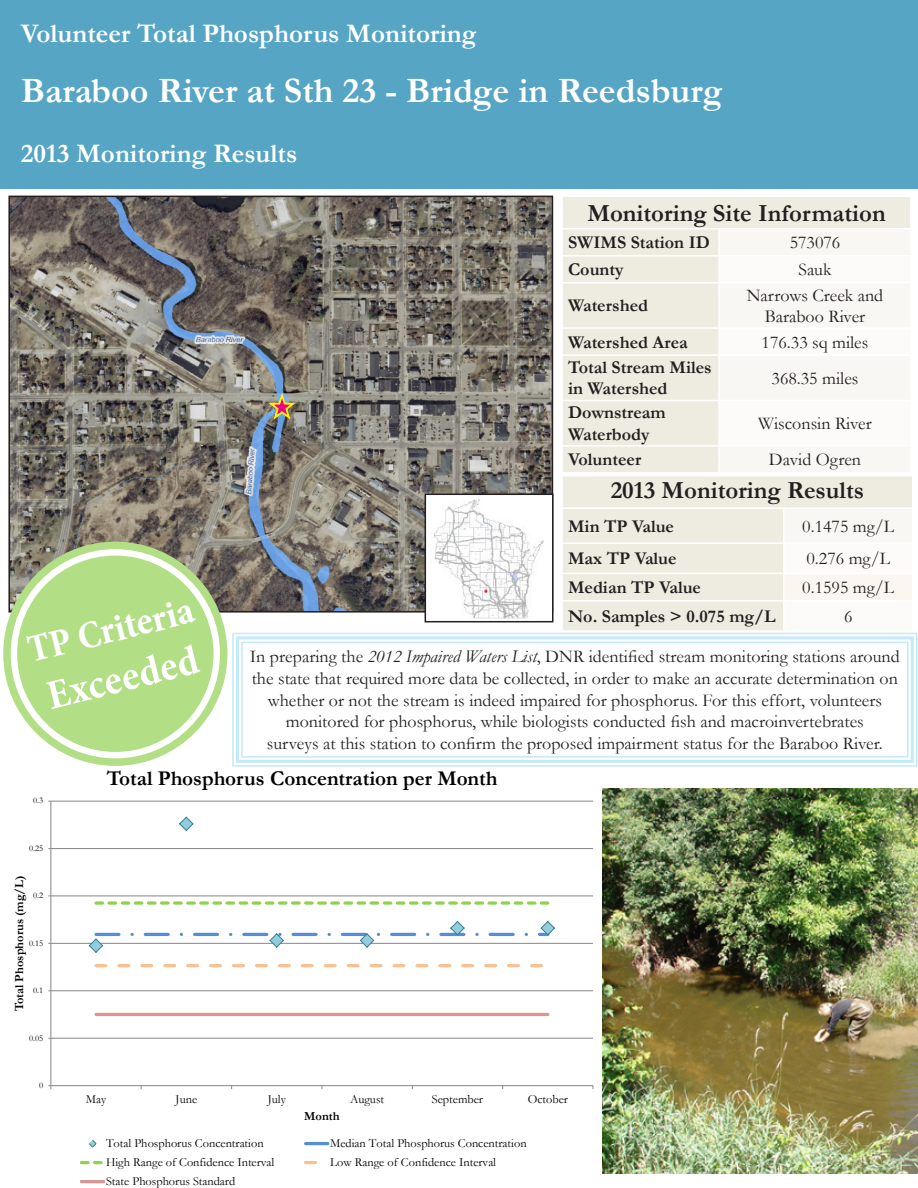
<style>
.page{position:relative;width:918px;height:1188px;background:#fff}
.page>*{position:absolute;margin:0;border:0;box-sizing:border-box;transform-origin:0 0}
.t1{font:700 condensed 42px "Minion Pro";color:#fff}
.t2{font:700 condensed 39px "Minion Pro";color:#fff}
.t3{font:700 36px "Garamond";color:#fff}
.t4{font:700 27px "Garamond";color:#fff}
.t5{font:700 24.75px "Garamond";color:#231f20}
.t6{font:700 21.15px "Garamond";color:#000}
.t7{font:18px/21.6px "Garamond";color:#231f20;text-align:center}
.t8{font:700 18px/21.6px "Garamond";color:#231f20}
.t9{font:12.3px "Garamond";color:#000}
.t10{font:700 12.3px "Garamond";color:#000}
.t11{font:8.7px "Garamond";color:#000}
.s1{font-style:italic}
</style>
<div class="page">
<img style="left:11px;top:199px;width:539px;height:411px">
<img style="left:428px;top:497px;width:122px;height:122px">
<div style="left:425px;top:494px;width:129px;height:128px;border:2px solid #231f20"></div>
<div style="left:0;top:0;width:918px;height:189px;background:#56a5c4"></div>
<div style="left:563px;top:197px;width:347px;height:275px;background:#eeece1"></div>
<div style="left:720px;top:229px;width:190px;height:243px;background:#f8f7f3"></div>
<svg style="left:720px;top:256px;width:190px;height:189px"></svg>
<hr style="left:561px;top:228px;width:158px;height:1px;background:#fff">
<hr style="left:719px;top:228px;width:193px;height:1px;background:#fff">
<hr style="left:718px;top:229px;width:2px;height:26px;background:#fff">
<hr style="left:561px;top:255px;width:158px;height:1px;background:#fff">
<hr style="left:719px;top:255px;width:193px;height:1px;background:#fff">
<hr style="left:718px;top:256px;width:2px;height:26px;background:#fff">
<hr style="left:561px;top:282px;width:158px;height:1px;background:#fff">
<hr style="left:719px;top:282px;width:193px;height:1px;background:#fff">
<hr style="left:718px;top:283px;width:2px;height:44px;background:#fff">
<hr style="left:561px;top:327px;width:158px;height:2px;background:#fff">
<hr style="left:719px;top:327px;width:193px;height:2px;background:#fff">
<hr style="left:718px;top:329px;width:2px;height:25px;background:#fff">
<hr style="left:561px;top:354px;width:158px;height:2px;background:#fff">
<hr style="left:719px;top:354px;width:193px;height:2px;background:#fff">
<hr style="left:718px;top:356px;width:2px;height:44px;background:#fff">
<hr style="left:561px;top:400px;width:158px;height:1px;background:#fff">
<hr style="left:719px;top:400px;width:193px;height:1px;background:#fff">
<hr style="left:718px;top:401px;width:2px;height:44px;background:#fff">
<hr style="left:561px;top:445px;width:158px;height:2px;background:#fff">
<hr style="left:719px;top:445px;width:193px;height:2px;background:#fff">
<hr style="left:718px;top:447px;width:2px;height:25px;background:#fff">
<div style="left:562px;top:476px;width:351px;height:32px;background:#eeece1"></div>
<svg style="left:563px;top:509px;width:349px;height:121px"></svg>
<hr style="left:561px;top:475px;width:223px;height:2px;background:#fff">
<hr style="left:561px;top:477px;width:2px;height:30px;background:#fff">
<hr style="left:784px;top:475px;width:129px;height:2px;background:#fff">
<hr style="left:912px;top:477px;width:1px;height:30px;background:#fff">
<hr style="left:561px;top:507px;width:223px;height:2px;background:#fff">
<hr style="left:784px;top:507px;width:129px;height:2px;background:#fff">
<hr style="left:51px;top:1038px;width:542px;height:1px;background:#868686">
<hr style="left:51px;top:990px;width:542px;height:1px;background:#868686">
<hr style="left:51px;top:943px;width:542px;height:1px;background:#868686">
<hr style="left:51px;top:896px;width:542px;height:1px;background:#868686">
<hr style="left:51px;top:848px;width:542px;height:1px;background:#868686">
<hr style="left:51px;top:801px;width:542px;height:1px;background:#868686">
<hr style="left:51px;top:801px;width:1px;height:285px;background:#868686">
<hr style="left:51px;top:1085px;width:542px;height:1px;background:#868686">
<svg style="left:96px;top:901px;width:452px;height:4px"></svg>
<svg style="left:96px;top:964px;width:447px;height:3px"></svg>
<hr style="left:96px;top:1013px;width:452px;height:3px;background:#d99694">
<svg style="left:179px;top:816px;width:15px;height:15px"></svg>
<svg style="left:89px;top:921px;width:466px;height:32px"></svg>
<svg style="left:88px;top:1139px;width:9px;height:9px"></svg>
<svg style="left:306px;top:1142px;width:22px;height:3px"></svg>
<svg style="left:81px;top:1161px;width:22px;height:3px"></svg>
<svg style="left:306px;top:1161px;width:11px;height:3px"></svg>
<hr style="left:81px;top:1180px;width:23px;height:3px;background:#d99694">
<svg style="left:266px;top:393px;width:32px;height:28px"></svg>
<svg style="left:7px;top:545px;width:217px;height:217px"></svg>
<div style="left:3px;top:542px;width:224px;height:224px;border:8px solid #b2df85;border-radius:50%"></div>
<div style="left:18px;top:556px;width:195px;height:195px;background:#b2df85;border-radius:50%"></div>
<svg style="left:232px;top:632px;width:686px;height:135px"></svg>
<div style="left:236px;top:636px;width:678px;height:127px;border:3px solid #c3e9fa"></div>
<div style="left:241px;top:642px;width:668px;height:116px;border:2px solid #c3e9fa"></div>
<img style="left:603px;top:788px;width:315px;height:386px">
<p class="t4" style="left:21px;top:15px;width:457px">Volunteer Total Phosphorus Monitoring</p>
<p class="t3" style="left:21px;top:66px;width:703px">Baraboo River at Sth 23 - Bridge in Reedsburg</p>
<p class="t4" style="left:21px;top:135px;width:278px">2013 Monitoring Results</p>
<p class="t5" style="left:587px;top:196px;width:300px">Monitoring Site Information</p>
<p class="t8" style="left:568px;top:232px;width:143px">SWIMS Station ID</p>
<p class="t7" style="left:790px;top:231px;width:52px">573076</p>
<p class="t8" style="left:568px;top:259px;width:57px">County</p>
<p class="t7" style="left:798px;top:258px;width:35px">Sauk</p>
<p class="t8" style="left:568px;top:295px;width:81px">Watershed</p>
<p class="t7" style="left:747px;top:284px;width:138px">Narrows Creek and<br>Baraboo River</p>
<p class="t8" style="left:568px;top:331px;width:121px">Watershed Area</p>
<p class="t7" style="left:762px;top:331px;width:108px">176.33 sq miles</p>
<p class="t8" style="left:568px;top:356px;width:145px">Total Stream Miles in Watershed</p>
<p class="t7" style="left:772px;top:367px;width:88px">368.35 miles</p>
<p class="t8" style="left:568px;top:402px;width:99px">Downstream</p>
<p class="t8" style="left:568px;top:423px;width:83px">Waterbody</p>
<p class="t7" style="left:758px;top:412px;width:115px">Wisconsin River</p>
<p class="t8" style="left:568px;top:449px;width:75px">Volunteer</p>
<p class="t7" style="left:769px;top:448px;width:94px">David Ogren</p>
<p class="t5" style="left:611px;top:473px;width:255px">2013 Monitoring Results</p>
<p class="t8" style="left:568px;top:515px;width:107px">Min TP Value</p>
<p class="t7" style="left:802px;top:515px;width:93px">0.1475 mg/L</p>
<p class="t8" style="left:568px;top:548px;width:110px">Max TP Value</p>
<p class="t7" style="left:807px;top:547px;width:85px">0.276 mg/L</p>
<p class="t8" style="left:568px;top:577px;width:134px">Median TP Value</p>
<p class="t7" style="left:802px;top:576px;width:93px">0.1595 mg/L</p>
<p class="t8" style="left:568px;top:605px;width:209px">No. Samples &gt; 0.075 mg/L</p>
<p class="t7" style="left:844px;top:605px;width:10px">6</p>
<p class="t2" style="left:22px;top:624px;width:171px;rotate:-14deg">TP Criteria</p>
<p class="t1" style="left:41px;top:668px;width:156px;rotate:-14deg">Exceeded</p>
<p class="t7" style="left:250px;top:646px;width:651px">In preparing the <span class="s1">2012 Impaired Waters List</span>, DNR identified stream monitoring stations around the state that required more data be collected, in order to make an accurate determination on whether or not the stream is indeed impaired for phosphorus. For this effort, volunteers</p>
<p class="t7" style="left:286px;top:710px;width:579px">monitored for phosphorus, while biologists conducted fish and macroinvertebrates</p>
<p class="t7" style="left:267px;top:732px;width:618px">surveys at this station to confirm the proposed impairment status for the Baraboo River.</p>
<p class="t11" style="left:33px;top:795px;width:12px">0.3</p>
<p class="t11" style="left:29px;top:842px;width:16px">0.25</p>
<p class="t10" style="left:11px;top:1011px;width:137px;rotate:-90deg">Total Phosphorus (mg/L)</p>
<p class="t11" style="left:33px;top:890px;width:12px">0.2</p>
<p class="t11" style="left:29px;top:937px;width:16px">0.15</p>
<p class="t11" style="left:33px;top:985px;width:12px">0.1</p>
<p class="t11" style="left:29px;top:1032px;width:16px">0.05</p>
<p class="t11" style="left:39px;top:1079px;width:6px">0</p>
<p class="t6" style="left:107px;top:763px;width:392px">Total Phosphorus Concentration per Month</p>
<p class="t9" style="left:86px;top:1091px;width:22px">May</p>
<p class="t9" style="left:176px;top:1091px;width:23px">June</p>
<p class="t9" style="left:268px;top:1091px;width:20px">July</p>
<p class="t9" style="left:350px;top:1091px;width:36px">August</p>
<p class="t9" style="left:432px;top:1091px;width:53px">September</p>
<p class="t9" style="left:528px;top:1091px;width:42px">October</p>
<p class="t10" style="left:304px;top:1108px;width:37px">Month</p>
<p class="t9" style="left:106px;top:1135px;width:159px">Total Phosphorus Concentration</p>
<p class="t9" style="left:330px;top:1135px;width:198px">Median Total Phosphorus Concentration</p>
<p class="t9" style="left:106px;top:1154px;width:170px">High Range of Confidence Interval</p>
<p class="t9" style="left:330px;top:1154px;width:167px">Low Range of Confidence Interval</p>
<p class="t9" style="left:106px;top:1173px;width:131px">State Phosphorus Standard</p>
</div>
